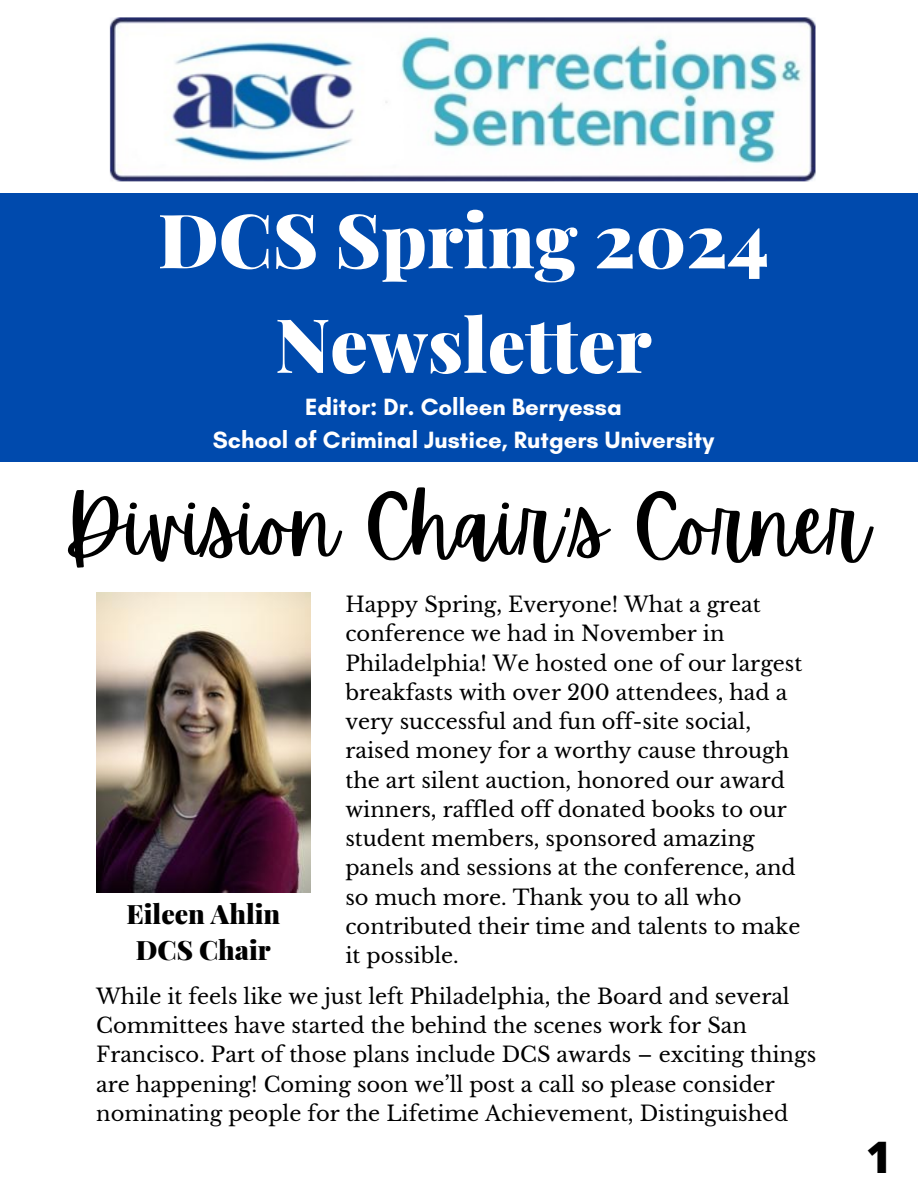
<style>
.page{position:relative;width:918px;height:1188px;background:#fff}
.page>*{position:absolute;margin:0;border:0;box-sizing:border-box;transform-origin:0 0}
.t1{font:82.5px "Apricots";color:#000}
.t2{font:900 75px/104.7px "Playfair Display";color:#fff;text-align:center}
.t3{font:800 43.5px "Open Sans";color:#000}
.t4{font:900 26.7px/36.3px "Playfair Display";color:#000;text-align:center}
.t5{font:700 24px/32.7px "Glacial Indifference";color:#fff;text-align:center}
.t6{font:21px/29.2px "Libre Baskerville";color:#000}
</style>
<div class="page">
<img style="left:109px;top:17px;width:707px;height:165px">
<div style="left:0;top:193px;width:918px;height:268px;background:#004aad"></div>
<img style="left:96px;top:592px;width:214px;height:300px">
<h4 class="t2" style="left:158px;top:185px;width:613px">DCS Spring 2024<br>Newsletter</h4>
<h3 class="t5" style="left:213px;top:390px;width:503px">Editor: Dr. Colleen Berryessa<br>School of Criminal Justice, Rutgers University</h3>
<h2 class="t1" style="left:64px;top:478px;width:805px">Division Chair's Corner</h2>
<p class="t6" style="left:345px;top:590px;width:459px">Happy Spring, Everyone! What a great conference we had in November in Philadelphia! We hosted one of our largest breakfasts with over 200 attendees, had a very successful and fun off-site social, raised money for a worthy cause through the art silent auction, honored our award winners, raffled off donated books to our student members, sponsored amazing panels and sessions at the conference, and so much more. Thank you to all who contributed their time and talents to make it possible.</p>
<p class="t6" style="left:96px;top:982px;width:721px">While it feels like we just left Philadelphia, the Board and several Committees have started the behind the scenes work for San Francisco. Part of those plans include DCS awards – exciting things are happening! Coming soon we’ll post a call so please consider nominating people for the Lifetime Achievement, Distinguished</p>
<p class="t4" style="left:126px;top:895px;width:155px">Eileen Ahlin<br>DCS Chair</p>
<p class="t3" style="left:866px;top:1126px;width:27px">1</p>
</div>
